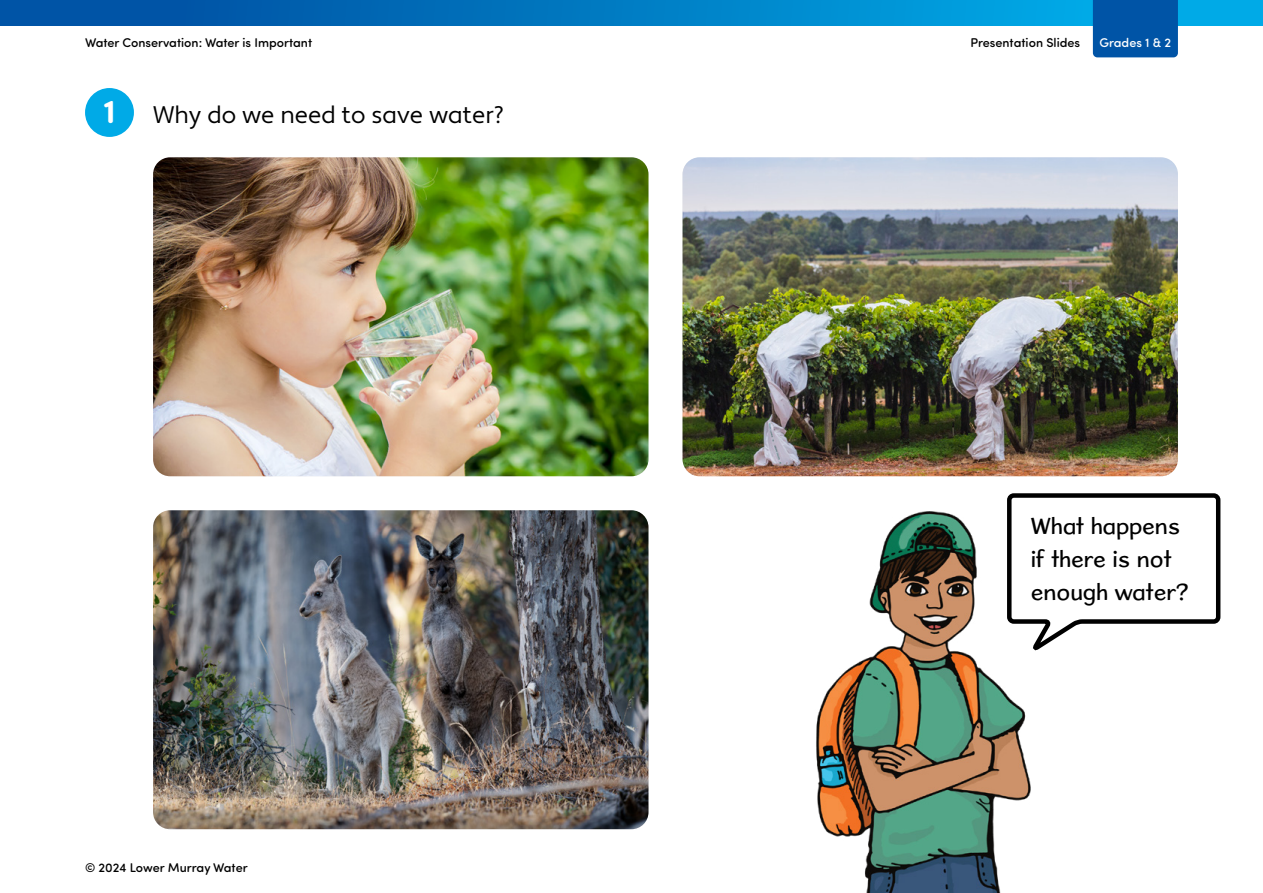
<style>
.page{position:relative;width:1263px;height:893px;background:#fff}
.page>*{position:absolute;margin:0;border:0;box-sizing:border-box;transform-origin:0 0}
.t1{font:24px/33px "Sweater School Rg";color:#000}
.t2{font:24px "Apertura";color:#000}
.t3{font:500 12.75px "Sofia Pro Soft";color:#000}
.t4{font:500 12.75px "Sofia Pro Soft";color:#fff}
.s1{font-family:"Sofia Pro Soft";font-weight:700;font-size:33px;color:#fff}
</style>
<div class="page">
<div style="left:0;top:0;width:1263px;height:26px;background:linear-gradient(to right,#00499d,#00b3ed)"></div>
<div style="left:85px;top:88px;width:49px;height:49px;background:#00aae7;border-radius:50%"></div>
<img style="left:153px;top:157px;width:495px;height:319px">
<img style="left:682px;top:157px;width:496px;height:319px">
<img style="left:153px;top:510px;width:495px;height:319px">
<img style="left:816px;top:511px;width:215px;height:382px">
<svg style="left:1005px;top:493px;width:216px;height:161px"></svg>
<div style="left:1093px;top:0;width:85px;height:57px;background:#0054a6"></div>
<p class="t3" style="left:85px;top:33px;width:229px">Water Conservation: Water is Important</p>
<p class="t3" style="left:970px;top:33px;width:111px">Presentation Slides</p>
<p class="t4" style="left:1099px;top:33px;width:73px">Grades 1 &amp; 2</p>
<h1 class="t2" style="left:103px;top:100px;width:402px"><span class="s1">1</span> Why do we need to save water?</h1>
<p class="t3" style="left:85px;top:858px;width:164px">© 2024 Lower Murray Water</p>
<h1 class="t1" style="left:1031px;top:510px;width:159px">What happens if there is not enough water?</h1>
</div>
